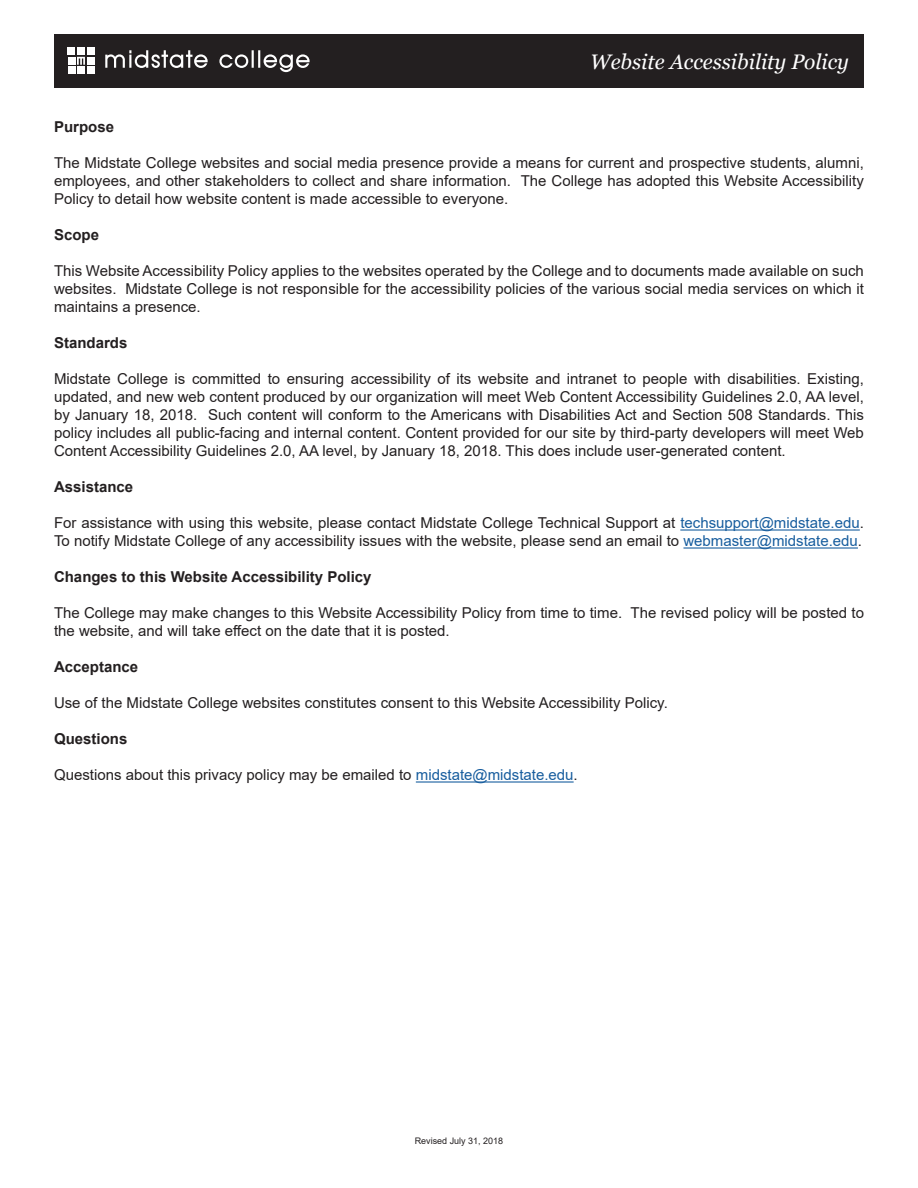
<style>
.page{position:relative;width:918px;height:1188px;background:#fff}
.page>*{position:absolute;margin:0;border:0;box-sizing:border-box;transform-origin:0 0}
.t1{font:italic 21px "Georgia";color:#fff}
.t2{font:15px/18px "Arial";color:#231f20;text-align:justify}
.t3{font:700 15px "Arial";color:#231f20}
.Heading_1{font:9px "Arial";color:#231f20}
.s1{color:#175d9e}
</style>
<div class="page">
<hr style="left:680px;top:529px;width:180px;height:2px;background:#175d9e">
<hr style="left:683px;top:547px;width:175px;height:2px;background:#175d9e">
<hr style="left:416px;top:781px;width:158px;height:2px;background:#175d9e">
<div style="left:54px;top:34px;width:810px;height:54px;background:#231f20"></div>
<div style="left:68px;top:47px;width:7px;height:8px;background:#fff"></div>
<div style="left:77px;top:47px;width:8px;height:8px;background:#fff"></div>
<div style="left:87px;top:47px;width:7px;height:8px;background:#fff"></div>
<div style="left:68px;top:57px;width:7px;height:8px;background:#fff"></div>
<div style="left:87px;top:57px;width:7px;height:8px;background:#fff"></div>
<div style="left:68px;top:66px;width:7px;height:8px;background:#fff"></div>
<div style="left:77px;top:66px;width:8px;height:8px;background:#fff"></div>
<div style="left:87px;top:66px;width:7px;height:8px;background:#fff"></div>
<svg style="left:77px;top:57px;width:8px;height:8px"></svg>
<svg style="left:105px;top:50px;width:205px;height:22px"></svg>
<p class="t1" style="left:590px;top:48px;width:260px">Website Accessibility Policy</p>
<p class="t3" style="left:54px;top:117px;width:62px">Purpose</p>
<p class="t2" style="left:54px;top:154px;width:811px">The Midstate College websites and social media presence provide a means for current and prospective students, alumni, employees, and other stakeholders to collect and share information. The College has adopted this Website Accessibility Policy to detail how website content is made accessible to everyone.</p>
<p class="t3" style="left:54px;top:225px;width:47px">Scope</p>
<p class="t2" style="left:54px;top:262px;width:811px">This Website Accessibility Policy applies to the websites operated by the College and to documents made available on such websites. Midstate College is not responsible for the accessibility policies of the various social media services on which it maintains a presence.</p>
<p class="t3" style="left:54px;top:333px;width:75px">Standards</p>
<p class="t2" style="left:54px;top:370px;width:812px">Midstate College is committed to ensuring accessibility of its website and intranet to people with disabilities. Existing, updated, and new web content produced by our organization will meet Web Content Accessibility Guidelines 2.0, AA level, by January 18, 2018. Such content will conform to the Americans with Disabilities Act and Section 508 Standards. This policy includes all public-facing and internal content. Content provided for our site by third-party developers will meet Web Content Accessibility Guidelines 2.0, AA level, by January 18, 2018. This does include user-generated content.</p>
<p class="t3" style="left:54px;top:477px;width:81px">Assistance</p>
<p class="t2" style="left:54px;top:514px;width:812px">For assistance with using this website, please contact Midstate College Technical Support at <span class="s1">techsupport@midstate.edu</span>.<br>To notify Midstate College of any accessibility issues with the website, please send an email to <span class="s1">webmaster@midstate.edu</span>.</p>
<p class="t3" style="left:54px;top:567px;width:319px">Changes to this Website Accessibility Policy</p>
<p class="t2" style="left:54px;top:604px;width:812px">The College may make changes to this Website Accessibility Policy from time to time. The revised policy will be posted to the website, and will take effect on the date that it is posted.</p>
<p class="t3" style="left:54px;top:657px;width:86px">Acceptance</p>
<p class="t2" style="left:54px;top:694px;width:615px">Use of the Midstate College websites constitutes consent to this Website Accessibility Policy.</p>
<p class="t3" style="left:54px;top:729px;width:75px">Questions</p>
<p class="t2" style="left:54px;top:766px;width:525px">Questions about this privacy policy may be emailed to <span class="s1">midstate@midstate.edu</span>.</p>
<p class="Heading_1" style="left:415px;top:1135px;width:90px">Revised July 31, 2018</p>
</div>
